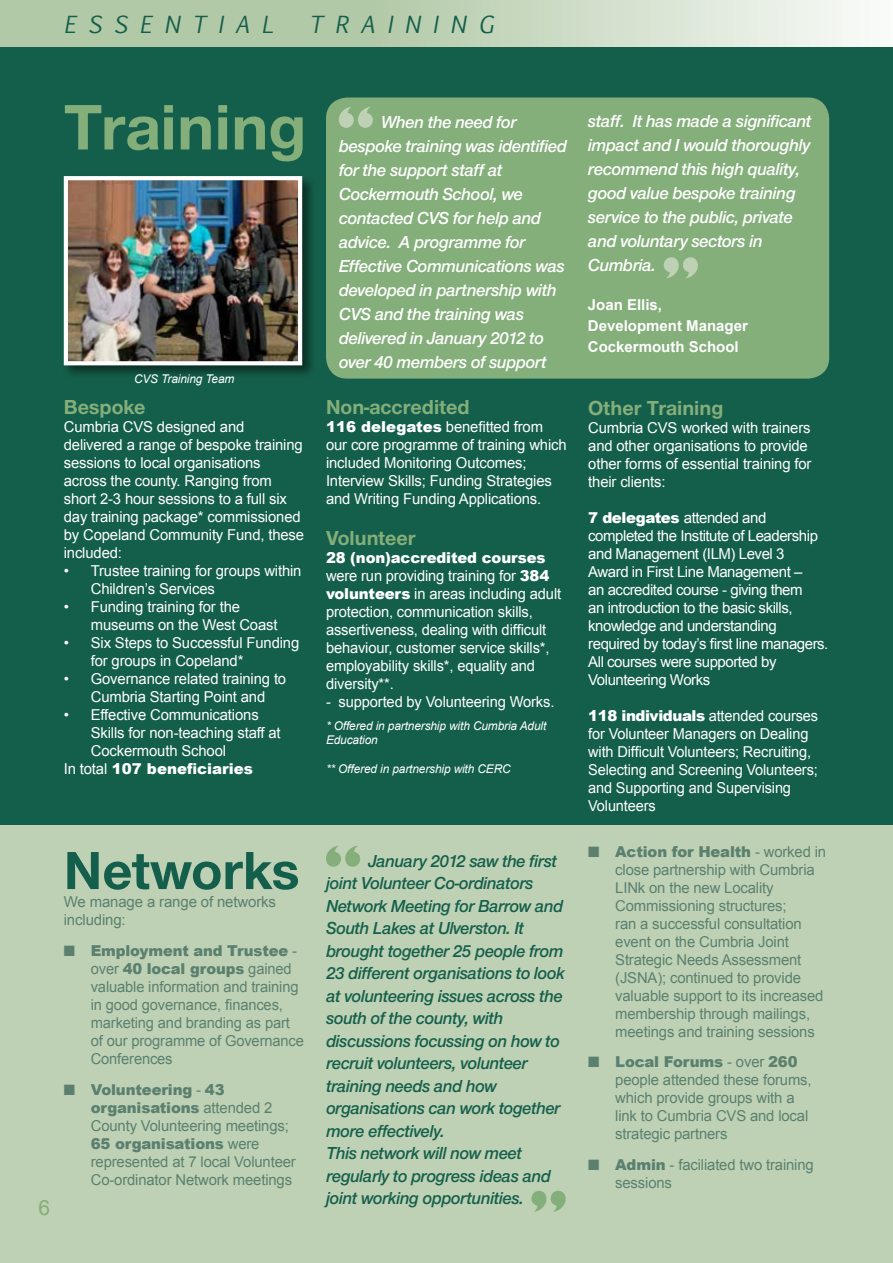
<style>
.page{position:relative;width:893px;height:1263px;background:#145f4b}
.page>*{position:absolute;margin:0;border:0;box-sizing:border-box;transform-origin:0 0}
.t1{font:700 66.45px "Nimbus Sans Novus T";color:#84ae7a}
.t2{font:700 55.5px "Nimbus Sans Novus T";color:#145f4b}
.t3{font:italic 22.5px "Euphemia UCAS";letter-spacing:.55em;color:#145f4b}
.t4{font:700 21px "Nimbus Sans Novus T";color:#84ae7a}
.t5{font:21px "Arial";color:#84ae7a}
.t6{font:italic 600 18px/24px "Nimbus Sans Novus T";letter-spacing:-.02em;color:#fff}
.t7{font:italic 600 18px/22.5px "Nimbus Sans Novus T";letter-spacing:-.02em;color:#145f4b}
.t8{font:15px/18px "Arial";letter-spacing:-.01em;color:#fff}
.t9{font:15px/18px "Arial";letter-spacing:-.01em;color:#5b8070}
.t10{font:15px/18px "Arial";letter-spacing:-.03em;color:#fff}
.t11{font:700 15px/21px "Arial";color:#fff}
.t12{font:900 15px "Arial";color:#fff}
.t13{font:italic 12px/14.4px "Arial";letter-spacing:-.01em;color:#fff}
.s1{font-weight:400}
.s2{font-weight:900}
</style>
<div class="page">
<div style="left:0;top:825px;width:893px;height:438px;background:#bed1b4"></div>
<svg style="left:0;top:0;width:893px;height:47px;background:#c7d7bf"></svg>
<div style="left:326px;top:98px;width:503px;height:281px;background:#84ae7a;border-radius:21px"></div>
<svg style="left:339px;top:107px;width:34px;height:21px"></svg>
<svg style="left:326px;top:846px;width:34px;height:21px"></svg>
<svg style="left:531px;top:1191px;width:35px;height:21px"></svg>
<svg style="left:664px;top:257px;width:34px;height:21px"></svg>
<div style="left:62px;top:174px;width:254px;height:206px;background:#000;opacity:.5"></div>
<img style="left:69px;top:181px;width:228px;height:179px">
<div style="left:64px;top:176px;width:238px;height:189px;border:4px solid #fff"></div>
<h3 class="t3" style="left:64px;top:8px;width:211px">ESSENTIAL</h3>
<h3 class="t3" style="left:309px;top:8px;width:185px">TRAINING</h3>
<h1 class="t1" style="left:64px;top:88px;width:244px">Training</h1>
<p class="t13" style="left:134px;top:372px;width:102px">CVS Training Team</p>
<h3 class="t4" style="left:64px;top:395px;width:83px">Bespoke</h3>
<p class="t8" style="left:64px;top:418px;width:242px">Cumbria CVS designed and delivered a range of bespoke training sessions to local organisations across the county. Ranging from short 2-3 hour sessions to a full six day training package* commissioned by Copeland Community Fund, these included:</p>
<p class="t8" style="left:91px;top:562px;width:212px;text-indent:-27px">• Trustee training for groups within<br>Children’s Services</p>
<p class="t8" style="left:91px;top:598px;width:188px;text-indent:-27px">• Funding training for the museums on the West Coast</p>
<p class="t8" style="left:91px;top:634px;width:210px;text-indent:-27px">• Six Steps to Successful Funding for groups in Copeland*</p>
<p class="t8" style="left:64px;top:670px;width:224px;text-align:center">• Governance related training to<br>Cumbria Starting Point and</p>
<p class="t8" style="left:64px;top:706px;width:196px">• Effective Communications</p>
<p class="t8" style="left:91px;top:724px;width:191px">Skills for non-teaching staff at</p>
<p class="t8" style="left:91px;top:742px;width:137px">Cockermouth School</p>
<p class="t12" style="left:64px;top:758px;width:191px"><span class="s1">In total</span> 107 beneficiaries</p>
<h3 class="t5" style="left:39px;top:1193px;width:13px">6</h3>
<h2 class="t2" style="left:64px;top:838px;width:237px">Networks</h2>
<p class="t9" style="left:64px;top:893px;width:214px">We manage a range of networks including:</p>
<p class="t9" style="left:91px;top:942px;width:215px;text-indent:-27px">■ <span class="s2">Employment and Trustee</span> - over <span class="s2">40 local groups</span> gained valuable information and training in good governance, finances, marketing and branding as part of our programme of Governance<br>Conferences</p>
<p class="t9" style="left:91px;top:1080px;width:207px;text-indent:-27px">■ <span class="s2">Volunteering</span> - <span class="s2">43 organisations</span> attended 2<br>County Volunteering meetings;<br><span class="s2">65 organisations</span> were represented at 7 local Volunteer<br>Co-ordinator Network meetings</p>
<p class="t6" style="left:339px;top:109px;width:230px;text-indent:42px">When the need for bespoke training was identified for the support staff at<br>Cockermouth School, we contacted CVS for help and advice. A programme for<br>Effective Communications was developed in partnership with<br>CVS and the training was delivered in January 2012 to over 40 members of support</p>
<h3 class="t4" style="left:326px;top:395px;width:145px">Non-accredited</h3>
<p class="t8" style="left:326px;top:418px;width:242px"><span class="s2">116 delegates</span> benefitted from our core programme of training which included Monitoring Outcomes; Interview Skills; Funding Strategies and Writing Funding Applications.</p>
<h3 class="t4" style="left:326px;top:525px;width:91px">Volunteer</h3>
<p class="t8" style="left:326px;top:549px;width:237px"><span class="s2">28 (non)accredited courses </span>were run providing training for <span class="s2">384 volunteers</span> in areas including adult protection, communication skills, assertiveness, dealing with difficult behaviour, customer service skills*, employability skills*, equality and diversity**.</p>
<p class="t8" style="left:326px;top:693px;width:230px">- supported by Volunteering Works.</p>
<p class="t13" style="left:326px;top:718px;width:222px">* Offered in partnership with Cumbria Adult<br>Education</p>
<p class="t13" style="left:326px;top:761px;width:186px">** Offered in partnership with CERC</p>
<p class="t7" style="left:326px;top:849px;width:240px;text-indent:42px">January 2012 saw the first joint Volunteer Co-ordinators<br>Network Meeting for Barrow and<br>South Lakes at Ulverston. It brought together 25 people from<br>23 different organisations to look at volunteering issues across the south of the county, with discussions focussing on how to recruit volunteers, volunteer training needs and how organisations can work together more effectively.<br>This network will now meet regularly to progress ideas and joint working opportunities.</p>
<p class="t6" style="left:588px;top:108px;width:225px">staff. It has made a significant impact and I would thoroughly recommend this high quality, good value bespoke training service to the public, private and voluntary sectors in<br>Cumbria.</p>
<p class="t11" style="left:588px;top:294px;width:162px">Joan Ellis,<br>Development Manager<br>Cockermouth School</p>
<h3 class="t4" style="left:588px;top:395px;width:137px">Other Training</h3>
<p class="t8" style="left:588px;top:419px;width:225px">Cumbria CVS worked with trainers and other organisations to provide other forms of essential training for their clients:</p>
<p class="t10" style="left:588px;top:509px;width:242px"><span class="s2">7 delegates</span> attended and completed the Institute of Leadership and Management (ILM) Level 3<br>Award in First Line Management –<br>an accredited course - giving them<br>an introduction to the basic skills, knowledge and understanding required by today’s first line managers.<br>All courses were supported by<br>Volunteering Works</p>
<p class="t8" style="left:588px;top:707px;width:231px"><span class="s2">118 individuals</span> attended courses for Volunteer Managers on Dealing with Difficult Volunteers; Recruiting,<br>Selecting and Screening Volunteers; and Supporting and Supervising<br>Volunteers</p>
<p class="t9" style="left:615px;top:842px;width:212px;text-indent:-27px">■ <span class="s2">Action for Health</span> - worked in close partnership with Cumbria<br>LINk on the new Locality<br>Commissioning structures;<br>ran a successful consultation event on the Cumbria Joint<br>Strategic Needs Assessment (JSNA); continued to provide valuable support to its increased membership through mailings, meetings and training sessions</p>
<p class="t9" style="left:615px;top:1053px;width:198px;text-indent:-27px">■ <span class="s2">Local Forums</span> - over <span class="s2">260 </span>people attended these forums, which provide groups with a link to Cumbria CVS and local strategic partners</p>
<p class="t9" style="left:615px;top:1156px;width:200px;text-indent:-27px">■ <span class="s2">Admin</span> - faciliated two training sessions</p>
</div>
